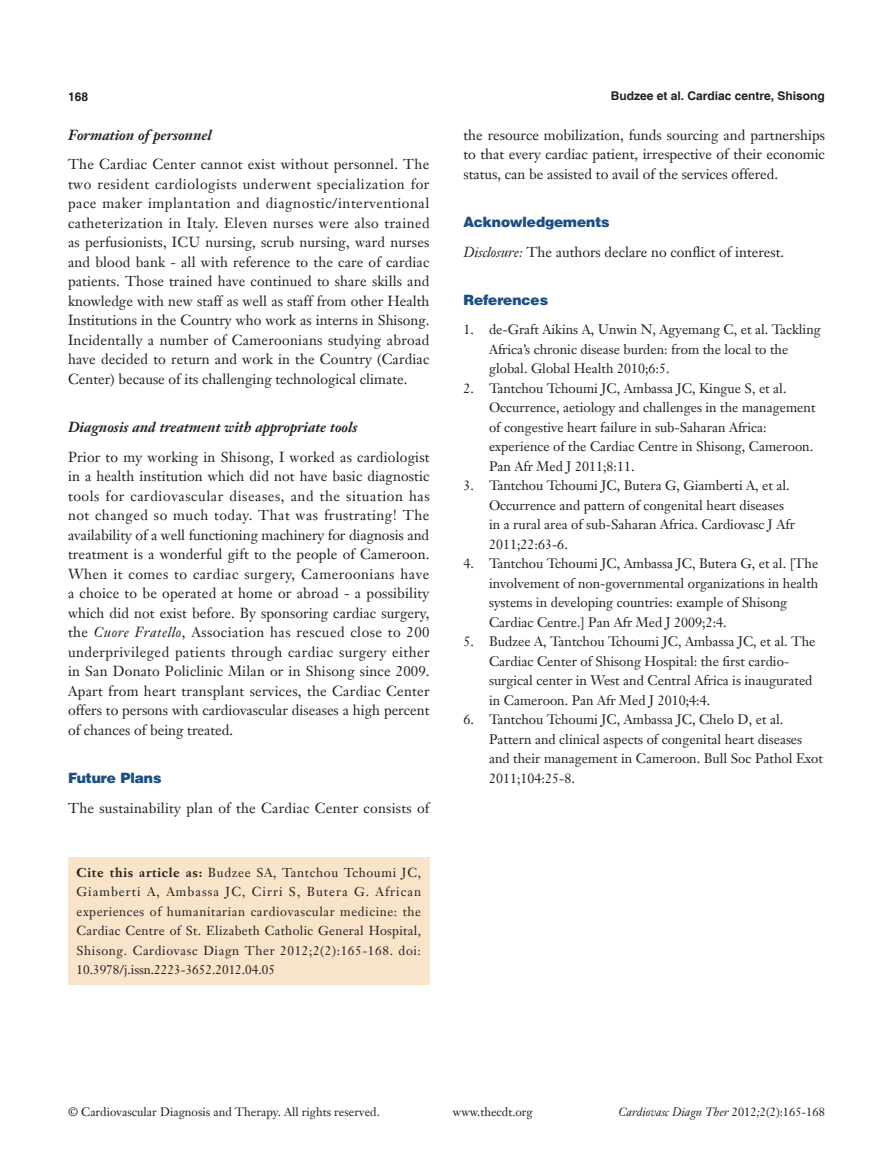
<style>
.page{position:relative;width:893px;height:1170px;background:#fff}
.page>*{position:absolute;margin:0;border:0;box-sizing:border-box;transform-origin:0 0}
.t1{font:14.25px/19.5px "Janson Text LT";color:#231f20;text-align:justify}
.t2{font:italic 700 14.25px "Janson Text LT";color:#231f20}
.t3{font:900 14.25px "Helvetica";color:#1c5085}
.t4{font:13.5px/19.5px "Janson Text LT";color:#231f20}
.t5{font:12.75px/19.5px "Janson Text LT";letter-spacing:.05em;color:#231f20;text-align:justify}
.t6{font:12px "Janson Text LT";color:#231f20}
.t7{font:italic 12px "Janson Text LT";color:#231f20}
.t8{font:700 12px "Helvetica";color:#231f20}
.s1{font-style:italic}
.s2{font-weight:700}
.s3{font-style:normal}
</style>
<div class="page">
<div style="left:68px;top:857px;width:361px;height:127px;background:#f8e4c9"></div>
<p class="t8" style="left:68px;top:89px;width:22px">168</p>
<p class="t8" style="left:611px;top:88px;width:216px">Budzee et al. Cardiac centre, Shisong</p>
<p class="t2" style="left:68px;top:126px;width:145px">Formation of personnel</p>
<p class="t1" style="left:68px;top:154px;width:363px">The Cardiac Center cannot exist without personnel. The two resident cardiologists underwent specialization for pace maker implantation and diagnostic/interventional catheterization in Italy. Eleven nurses were also trained as perfusionists, ICU nursing, scrub nursing, ward nurses and blood bank - all with reference to the care of cardiac patients. Those trained have continued to share skills and knowledge with new staff as well as staff from other Health Institutions in the Country who work as interns in Shisong.<br>Incidentally a number of Cameroonians studying abroad have decided to return and work in the Country (Cardiac Center) because of its challenging technological climate.</p>
<p class="t2" style="left:68px;top:417px;width:291px">Diagnosis and treatment with appropriate tools</p>
<p class="t1" style="left:68px;top:447px;width:363px">Prior to my working in Shisong, I worked as cardiologist in a health institution which did not have basic diagnostic tools for cardiovascular diseases, and the situation has not changed so much today. That was frustrating! The availability of a well functioning machinery for diagnosis and treatment is a wonderful gift to the people of Cameroon.<br>When it comes to cardiac surgery, Cameroonians have a choice to be operated at home or abroad - a possibility which did not exist before. By sponsoring cardiac surgery, the <span class="s1">Cuore Fratello</span>, Association has rescued close to 200 underprivileged patients through cardiac surgery either in San Donato Policlinic Milan or in Shisong since 2009.<br>Apart from heart transplant services, the Cardiac Center offers to persons with cardiovascular diseases a high percent of chances of being treated.</p>
<p class="t3" style="left:68px;top:768px;width:95px">Future Plans</p>
<p class="t1" style="left:68px;top:798px;width:363px">The sustainability plan of the Cardiac Center consists of</p>
<p class="t5" style="left:77px;top:862px;width:346px"><span class="s2">Cite this article as:</span> Budzee SA, Tantchou Tchoumi JC, Giamberti A, Ambassa JC, Cirri S, Butera G. African experiences of humanitarian cardiovascular medicine: the Cardiac Centre of St. Elizabeth Catholic General Hospital, Shisong. Cardiovasc Diagn Ther 2012;2(2):165-168. doi:<br>10.3978/j.issn.2223-3652.2012.04.05</p>
<p class="t1" style="left:463px;top:125px;width:363px">the resource mobilization, funds sourcing and partnerships to that every cardiac patient, irrespective of their economic status, can be assisted to avail of the services offered.</p>
<p class="t3" style="left:463px;top:212px;width:148px">Acknowledgements</p>
<p class="t1" style="left:463px;top:242px;width:322px"><span class="s1">Disclosure:</span> The authors declare no conflict of interest.</p>
<p class="t3" style="left:463px;top:290px;width:86px">References</p>
<p class="t4" style="left:489px;top:320px;width:333px;text-indent:-26px">1. de-Graft Aikins A, Unwin N, Agyemang C, et al. Tackling<br>Africa’s chronic disease burden: from the local to the global. Global Health 2010;6:5.</p>
<p class="t4" style="left:489px;top:378px;width:328px;text-indent:-26px">2. Tantchou Tchoumi JC, Ambassa JC, Kingue S, et al.<br>Occurrence, aetiology and challenges in the management of congestive heart failure in sub-Saharan Africa: experience of the Cardiac Centre in Shisong, Cameroon.<br>Pan Afr Med J 2011;8:11.</p>
<p class="t4" style="left:489px;top:476px;width:307px;text-indent:-26px">3. Tantchou Tchoumi JC, Butera G, Giamberti A, et al.<br>Occurrence and pattern of congenital heart diseases in a rural area of sub-Saharan Africa. Cardiovasc J Afr 2011;22:63-6.</p>
<p class="t4" style="left:489px;top:554px;width:331px;text-indent:-26px">4. Tantchou Tchoumi JC, Ambassa JC, Butera G, et al. [The involvement of non-governmental organizations in health systems in developing countries: example of Shisong Cardiac Centre.] Pan Afr Med J 2009;2:4.</p>
<p class="t4" style="left:489px;top:631px;width:328px;text-indent:-26px">5. Budzee A, Tantchou Tchoumi JC, Ambassa JC, et al. The Cardiac Center of Shisong Hospital: the first cardio&shy;surgical center in West and Central Africa is inaugurated in Cameroon. Pan Afr Med J 2010;4:4.</p>
<p class="t4" style="left:489px;top:709px;width:335px;text-indent:-26px">6. Tantchou Tchoumi JC, Ambassa JC, Chelo D, et al.<br>Pattern and clinical aspects of congenital heart diseases and their management in Cameroon. Bull Soc Pathol Exot 2011;104:25-8.</p>
<p class="t6" style="left:68px;top:1104px;width:313px">© Cardiovascular Diagnosis and Therapy. All rights reserved.</p>
<p class="t6" style="left:453px;top:1104px;width:81px">www.thecdt.org</p>
<p class="t7" style="left:618px;top:1104px;width:208px">Cardiovasc Diagn Ther <span class="s3">2012</span>;<span class="s3">2(2):165-168</span></p>
</div>
